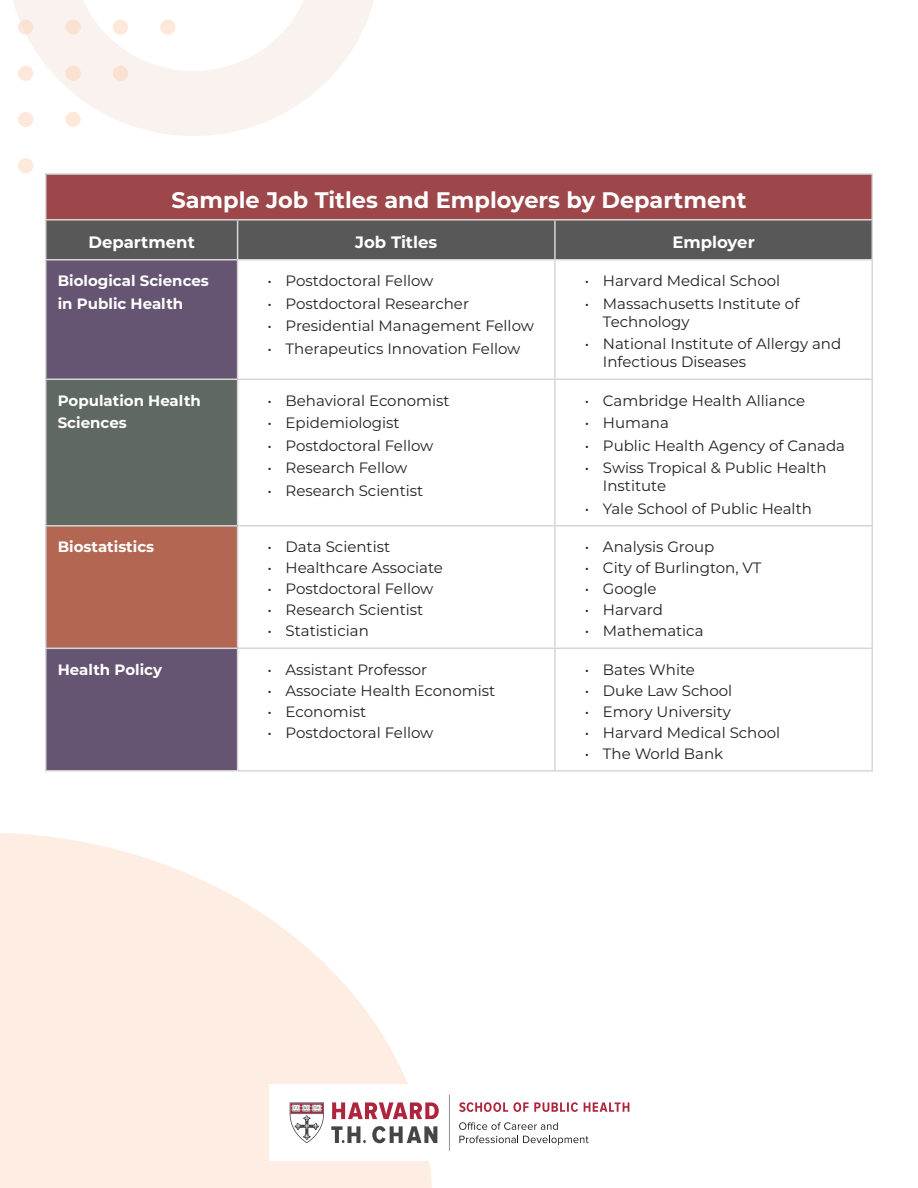
<style>
.page{position:relative;width:918px;height:1188px;background:#fff}
.page>*{position:absolute;margin:0;border:0;box-sizing:border-box;transform-origin:0 0}
.Harvard_SPH_Subhead{font:700 22.5px "Montserrat";color:#fff}
.Harvard_SPH_SubSubhe{font:700 16.5px "Montserrat";color:#fff}
.t1{font:15px/18px "Montserrat";color:#231f20}
.Harvard_SPH_SubSubhe-2{font:700 15px/22.5px "Montserrat";color:#fff}
</style>
<div class="page">
<svg style="left:13px;top:0;width:361px;height:136px;fill:#f9f2ef"></svg>
<div style="left:160px;top:20px;width:16px;height:15px;background:#fee8da;border-radius:50%"></div>
<div style="left:113px;top:66px;width:15px;height:15px;background:#fae1d2;border-radius:50%"></div>
<div style="left:113px;top:20px;width:15px;height:15px;background:#fee8da;border-radius:50%"></div>
<svg style="left:65px;top:112px;width:16px;height:15px"></svg>
<div style="left:65px;top:66px;width:16px;height:15px;background:#fae1d2;border-radius:50%"></div>
<div style="left:65px;top:20px;width:16px;height:15px;background:#fae1d2;border-radius:50%"></div>
<div style="left:18px;top:158px;width:15px;height:15px;background:#fee8da;border-radius:50%"></div>
<div style="left:18px;top:112px;width:15px;height:15px;background:#fee8da;border-radius:50%"></div>
<div style="left:18px;top:66px;width:15px;height:15px;background:#fee8da;border-radius:50%"></div>
<div style="left:18px;top:20px;width:15px;height:15px;background:#fae1d2;border-radius:50%"></div>
<svg style="left:0;top:833px;width:432px;height:355px;fill:#feede2"></svg>
<div style="left:46px;top:174px;width:826px;height:46px;background:#9d474b"></div>
<div style="left:46px;top:221px;width:826px;height:38px;background:#595859"></div>
<div style="left:46px;top:261px;width:191px;height:509px;background:#655573"></div>
<svg style="left:238px;top:261px;width:634px;height:509px"></svg>
<div style="left:46px;top:379px;width:192px;height:147px;background:#5f6962"></div>
<div style="left:46px;top:526px;width:192px;height:122px;background:#b36753"></div>
<hr style="left:45px;top:261px;width:1px;height:118px;background:#d6d6d6">
<hr style="left:237px;top:261px;width:1px;height:118px;background:#d6d6d6">
<hr style="left:554px;top:261px;width:2px;height:118px;background:#d6d6d6">
<hr style="left:872px;top:261px;width:1px;height:118px;background:#d6d6d6">
<hr style="left:45px;top:379px;width:193px;height:1px;background:#d6d6d6">
<hr style="left:45px;top:380px;width:1px;height:145px;background:#d6d6d6">
<hr style="left:238px;top:379px;width:317px;height:1px;background:#d6d6d6">
<hr style="left:237px;top:380px;width:1px;height:145px;background:#d6d6d6">
<hr style="left:555px;top:379px;width:318px;height:1px;background:#d6d6d6">
<hr style="left:554px;top:380px;width:2px;height:145px;background:#d6d6d6">
<hr style="left:872px;top:380px;width:1px;height:145px;background:#d6d6d6">
<hr style="left:45px;top:525px;width:193px;height:2px;background:#d6d6d6">
<hr style="left:45px;top:527px;width:1px;height:121px;background:#d6d6d6">
<hr style="left:238px;top:525px;width:317px;height:2px;background:#d6d6d6">
<hr style="left:237px;top:527px;width:1px;height:121px;background:#d6d6d6">
<hr style="left:555px;top:525px;width:318px;height:2px;background:#d6d6d6">
<hr style="left:554px;top:527px;width:2px;height:121px;background:#d6d6d6">
<hr style="left:872px;top:527px;width:1px;height:121px;background:#d6d6d6">
<hr style="left:45px;top:173px;width:193px;height:2px;background:#d6d6d6">
<hr style="left:45px;top:175px;width:1px;height:44px;background:#d6d6d6">
<hr style="left:238px;top:173px;width:317px;height:2px;background:#d6d6d6">
<hr style="left:555px;top:173px;width:318px;height:2px;background:#d6d6d6">
<hr style="left:872px;top:175px;width:1px;height:44px;background:#d6d6d6">
<hr style="left:45px;top:219px;width:193px;height:2px;background:#d6d6d6">
<hr style="left:45px;top:221px;width:1px;height:38px;background:#d6d6d6">
<hr style="left:238px;top:219px;width:317px;height:2px;background:#d6d6d6">
<hr style="left:237px;top:221px;width:1px;height:38px;background:#d6d6d6">
<hr style="left:555px;top:219px;width:318px;height:2px;background:#d6d6d6">
<hr style="left:554px;top:221px;width:2px;height:38px;background:#d6d6d6">
<hr style="left:872px;top:221px;width:1px;height:38px;background:#d6d6d6">
<hr style="left:45px;top:648px;width:193px;height:1px;background:#d6d6d6">
<hr style="left:45px;top:649px;width:1px;height:121px;background:#d6d6d6">
<hr style="left:238px;top:648px;width:317px;height:1px;background:#d6d6d6">
<hr style="left:237px;top:649px;width:1px;height:121px;background:#d6d6d6">
<hr style="left:555px;top:648px;width:318px;height:1px;background:#d6d6d6">
<hr style="left:554px;top:649px;width:2px;height:121px;background:#d6d6d6">
<hr style="left:872px;top:649px;width:1px;height:121px;background:#d6d6d6">
<hr style="left:45px;top:770px;width:193px;height:2px;background:#d6d6d6">
<hr style="left:238px;top:770px;width:317px;height:2px;background:#d6d6d6">
<hr style="left:555px;top:770px;width:318px;height:2px;background:#d6d6d6">
<hr style="left:45px;top:259px;width:193px;height:2px;background:#d6d6d6">
<hr style="left:238px;top:259px;width:317px;height:2px;background:#d6d6d6">
<hr style="left:555px;top:259px;width:318px;height:2px;background:#d6d6d6">
<div style="left:270px;top:1084px;width:378px;height:77px;background:#fff"></div>
<svg style="left:459px;top:1122px;width:99px;height:8px"></svg>
<svg style="left:459px;top:1136px;width:130px;height:9px"></svg>
<svg style="left:332px;top:1102px;width:107px;height:17px"></svg>
<svg style="left:372px;top:1126px;width:65px;height:17px"></svg>
<svg style="left:289px;top:1102px;width:35px;height:41px"></svg>
<svg style="left:331px;top:1126px;width:35px;height:17px"></svg>
<svg style="left:459px;top:1102px;width:119px;height:10px"></svg>
<svg style="left:584px;top:1102px;width:45px;height:10px"></svg>
<svg style="left:449px;top:1095px;width:1px;height:56px"></svg>
<h2 class="Harvard_SPH_Subhead" style="left:171px;top:184px;width:577px">Sample Job Titles and Employers by Department</h2>
<h3 class="Harvard_SPH_SubSubhe" style="left:88px;top:230px;width:108px">Department</h3>
<h3 class="Harvard_SPH_SubSubhe" style="left:355px;top:230px;width:84px">Job Titles</h3>
<h3 class="Harvard_SPH_SubSubhe" style="left:672px;top:230px;width:84px">Employer</h3>
<h3 class="Harvard_SPH_SubSubhe-2" style="left:58px;top:269px;width:153px">Biological Sciences in Public Health</h3>
<p class="t1" style="left:268px;top:271px;width:167px">• Postdoctoral Fellow</p>
<p class="t1" style="left:585px;top:271px;width:197px">• Harvard Medical School</p>
<p class="t1" style="left:603px;top:294px;width:198px;text-indent:-18px">• Massachusetts Institute of<br>Technology</p>
<p class="t1" style="left:603px;top:334px;width:240px;text-indent:-18px">• National Institute of Allergy and<br>Infectious Diseases</p>
<p class="t1" style="left:268px;top:294px;width:203px">• Postdoctoral Researcher</p>
<p class="t1" style="left:268px;top:316px;width:268px">• Presidential Management Fellow</p>
<p class="t1" style="left:268px;top:339px;width:254px">• Therapeutics Innovation Fellow</p>
<h3 class="Harvard_SPH_SubSubhe-2" style="left:58px;top:388px;width:145px">Population Health<br>Sciences</h3>
<p class="t1" style="left:268px;top:391px;width:184px">• Behavioral Economist</p>
<p class="t1" style="left:268px;top:413px;width:134px">• Epidemiologist</p>
<p class="t1" style="left:268px;top:436px;width:167px">• Postdoctoral Fellow</p>
<p class="t1" style="left:268px;top:458px;width:141px">• Research Fellow</p>
<p class="t1" style="left:268px;top:481px;width:157px">• Research Scientist</p>
<h3 class="Harvard_SPH_SubSubhe-2" style="left:58px;top:535px;width:98px">Biostatistics</h3>
<p class="t1" style="left:268px;top:537px;width:124px">• Data Scientist</p>
<p class="t1" style="left:268px;top:558px;width:177px">• Healthcare Associate</p>
<p class="t1" style="left:268px;top:579px;width:167px">• Postdoctoral Fellow</p>
<p class="t1" style="left:268px;top:600px;width:157px">• Research Scientist</p>
<p class="t1" style="left:268px;top:621px;width:103px">• Statistician</p>
<h3 class="Harvard_SPH_SubSubhe-2" style="left:58px;top:658px;width:106px">Health Policy</h3>
<p class="t1" style="left:268px;top:660px;width:161px">• Assistant Professor</p>
<p class="t1" style="left:268px;top:681px;width:229px">• Associate Health Economist</p>
<p class="t1" style="left:268px;top:702px;width:100px">• Economist</p>
<p class="t1" style="left:268px;top:723px;width:167px">• Postdoctoral Fellow</p>
<p class="t1" style="left:585px;top:391px;width:222px">• Cambridge Health Alliance</p>
<p class="t1" style="left:585px;top:413px;width:86px">• Humana</p>
<p class="t1" style="left:585px;top:436px;width:262px">• Public Health Agency of Canada</p>
<p class="t1" style="left:603px;top:458px;width:225px;text-indent:-18px">• Swiss Tropical &amp; Public Health<br>Institute</p>
<p class="t1" style="left:585px;top:499px;width:229px">• Yale School of Public Health</p>
<p class="t1" style="left:585px;top:537px;width:131px">• Analysis Group</p>
<p class="t1" style="left:585px;top:558px;width:178px">• City of Burlington, VT</p>
<p class="t1" style="left:585px;top:579px;width:73px">• Google</p>
<p class="t1" style="left:585px;top:600px;width:80px">• Harvard</p>
<p class="t1" style="left:585px;top:621px;width:120px">• Mathematica</p>
<p class="t1" style="left:585px;top:660px;width:112px">• Bates White</p>
<p class="t1" style="left:585px;top:681px;width:149px">• Duke Law School</p>
<p class="t1" style="left:585px;top:702px;width:148px">• Emory University</p>
<p class="t1" style="left:585px;top:723px;width:197px">• Harvard Medical School</p>
<p class="t1" style="left:585px;top:744px;width:140px">• The World Bank</p>
</div>
